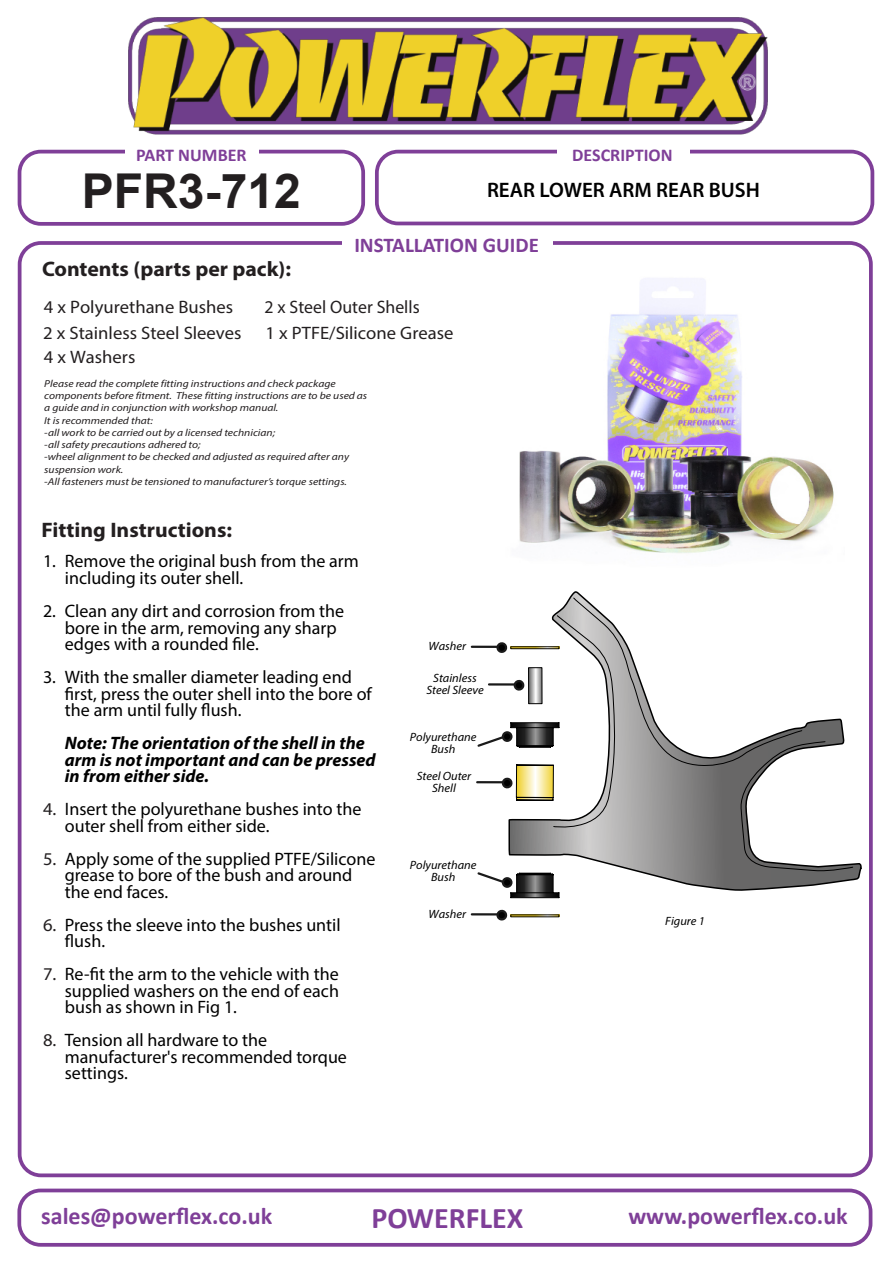
<style>
.page{position:relative;width:894px;height:1264px;background:#fff}
.page>*{position:absolute;margin:0;border:0;box-sizing:border-box;transform-origin:0 0}
.t1{font:700 48px "Arial";color:#231f20}
.t2{font:700 30px "Calibri";color:#7f3f98}
.t3{font:700 24px "Calibri";color:#7f3f98}
.t4{font:700 21px "Myriad Pro";color:#231f20}
.t5{font:600 21px "Myriad Pro";color:#000}
.t6{font:700 21px "Calibri";color:#7f3f98}
.t7{font:18px/16.5px "Myriad Pro";color:#000}
.t8{font:18px/24.8px "Myriad Pro";color:#231f20}
.t9{font:italic 700 18px/16.5px "Myriad Pro";color:#000}
.t10{font:700 18px "Calibri";color:#7f3f98}
.t11{font:italic 12px/12px "Myriad Pro";color:#000;text-align:center}
.t12{font:italic 10.2px/12.1px "Myriad Pro";color:#231f20;scale:1.13 1}
</style>
<div class="page">
<img style="left:519px;top:278px;width:315px;height:275px">
<div style="left:18px;top:241px;width:854px;height:935px;border:4px solid #7f3f98;border-radius:21px"></div>
<div style="left:375px;top:150px;width:498px;height:75px;border:4px solid #7f3f98;border-radius:21px"></div>
<div style="left:18px;top:150px;width:347px;height:76px;border:4px solid #7f3f98;border-radius:21px"></div>
<img style="left:128px;top:18px;width:639px;height:117px">
<div style="left:124px;top:147px;width:134px;height:9px;background:#fff"></div>
<div style="left:556px;top:147px;width:132px;height:9px;background:#fff"></div>
<div style="left:342px;top:235px;width:210px;height:15px;background:#fff"></div>
<div style="left:17px;top:1188px;width:855px;height:58px;border:4px solid #7f3f98;border-radius:21px"></div>
<hr style="left:471px;top:645px;width:28px;height:2px;background:#1a1a1a">
<hr style="left:471px;top:913px;width:28px;height:2px;background:#1a1a1a">
<svg style="left:494px;top:910px;width:14px;height:11px"></svg>
<svg style="left:475px;top:597px;width:377px;height:301px"></svg>
<p class="t10" style="left:136px;top:147px;width:112px">PART NUMBER</p>
<p class="t10" style="left:572px;top:147px;width:102px">DESCRIPTION</p>
<h1 class="t1" style="left:82px;top:173px;width:220px">PFR3-712</h1>
<p class="t5" style="left:487px;top:181px;width:274px">REAR LOWER ARM REAR BUSH</p>
<p class="t6" style="left:354px;top:236px;width:186px">INSTALLATION GUIDE</p>
<p class="t4" style="left:42px;top:260px;width:250px">Contents (parts per pack):</p>
<p class="t8" style="left:43px;top:296px;width:200px">4 x Polyurethane Bushes<br>2 x Stainless Steel Sleeves<br>4 x Washers</p>
<p class="t8" style="left:264px;top:296px;width:157px">2 x Steel Outer Shells</p>
<p class="t8" style="left:265px;top:322px;width:189px">1 x PTFE/Silicone Grease</p>
<p class="t12" style="left:44px;top:378px;width:287px">Please read the complete fitting instructions and check package components before fitment. These fitting instructions are to be used as a guide and in conjunction with workshop manual.<br>It is recommended that:<br>-all work to be carried out by a licensed technician;<br>-all safety precautions adhered to;<br>-wheel alignment to be checked and adjusted as required after any suspension work.<br>-All fasteners must be tensioned to manufacturer’s torque settings.</p>
<p class="t4" style="left:42px;top:521px;width:192px">Fitting Instructions:</p>
<p class="t7" style="left:43px;top:554px;width:14px">1.</p>
<p class="t7" style="left:43px;top:604px;width:14px">2.</p>
<p class="t7" style="left:43px;top:670px;width:14px">3.</p>
<p class="t8" style="left:43px;top:798px;width:15px">4.</p>
<p class="t8" style="left:43px;top:847px;width:15px">5.</p>
<p class="t8" style="left:43px;top:913px;width:15px">6.</p>
<p class="t8" style="left:43px;top:963px;width:15px">7.</p>
<p class="t8" style="left:43px;top:1029px;width:15px">8.</p>
<p class="t7" style="left:65px;top:554px;width:295px">Remove the original bush from the arm including its outer shell.</p>
<p class="t7" style="left:65px;top:604px;width:281px">Clean any dirt and corrosion from the bore in the arm, removing any sharp edges with a rounded file.</p>
<p class="t7" style="left:65px;top:670px;width:308px">With the smaller diameter leading end first, press the outer shell into the bore of the arm until fully flush.</p>
<p class="t9" style="left:65px;top:736px;width:312px">Note: The orientation of the shell in the arm is not important and can be pressed in from either side.</p>
<p class="t7" style="left:65px;top:802px;width:298px">Insert the polyurethane bushes into the outer shell from either side.</p>
<p class="t7" style="left:65px;top:851px;width:312px">Apply some of the supplied PTFE/Silicone grease to bore of the bush and around the end faces.</p>
<p class="t7" style="left:65px;top:917px;width:277px">Press the sleeve into the bushes until flush.</p>
<p class="t7" style="left:65px;top:967px;width:275px;text-align:justify">Re-fit the arm to the vehicle with the supplied washers on the end of each bush as shown in Fig 1.</p>
<p class="t7" style="left:65px;top:1033px;width:283px">Tension all hardware to the manufacturer's recommended torque settings.</p>
<p class="t11" style="left:428px;top:640px;width:39px">Washer</p>
<p class="t11" style="left:426px;top:673px;width:59px">Stainless<br>Steel Sleeve</p>
<p class="t11" style="left:410px;top:731px;width:68px">Polyurethane<br>Bush</p>
<p class="t11" style="left:416px;top:771px;width:56px">Steel Outer<br>Shell</p>
<p class="t11" style="left:410px;top:859px;width:68px">Polyurethane<br>Bush</p>
<p class="t11" style="left:428px;top:908px;width:39px">Washer</p>
<p class="t11" style="left:665px;top:915px;width:41px">Figure 1</p>
<h3 class="t3" style="left:41px;top:1205px;width:232px">sales@powerflex.co.uk</h3>
<h2 class="t2" style="left:371px;top:1204px;width:153px">POWERFLEX</h2>
<h3 class="t3" style="left:628px;top:1205px;width:221px">www.powerflex.co.uk</h3>
</div>
